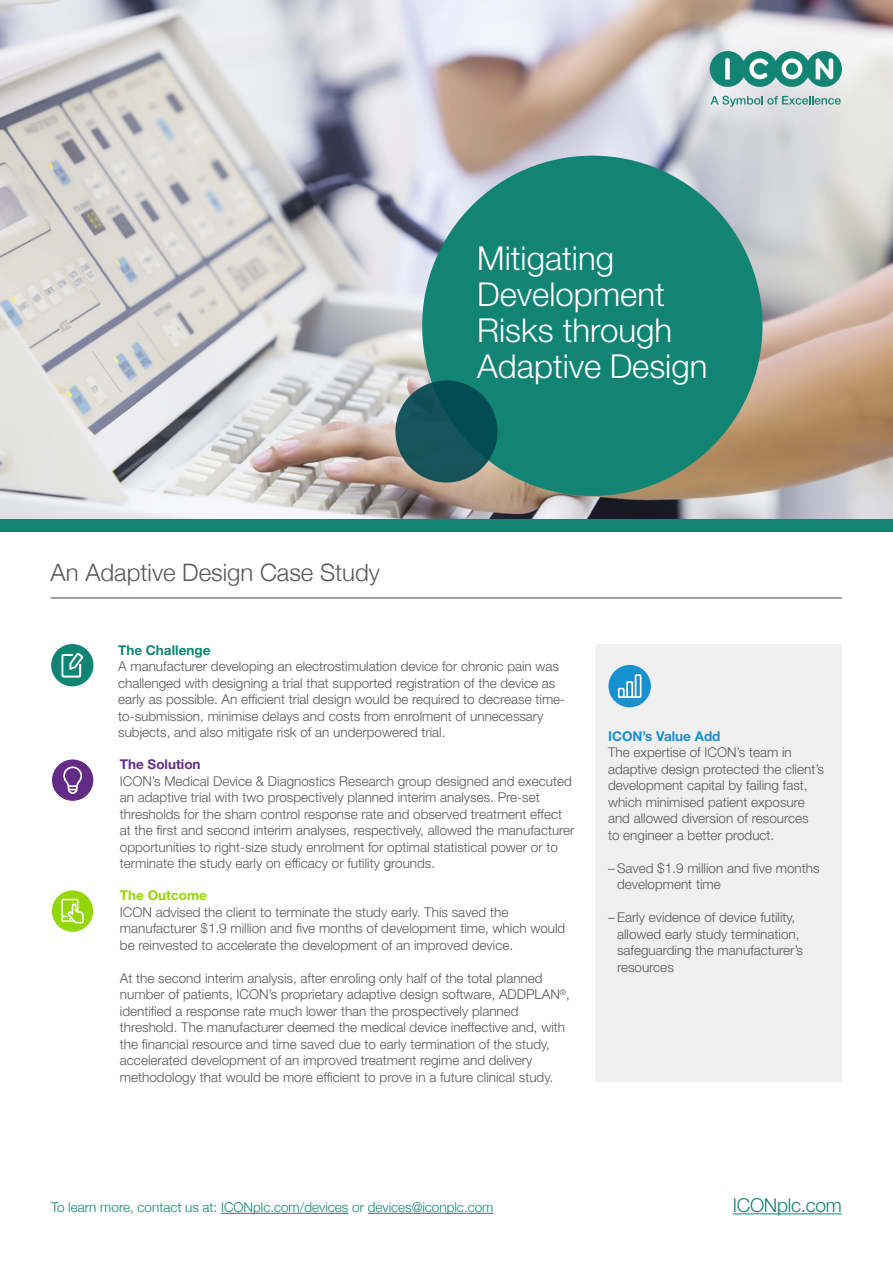
<style>
.page{position:relative;width:893px;height:1263px;background:#fff}
.page>*{position:absolute;margin:0;border:0;box-sizing:border-box;transform-origin:0 0}
.t1{font:300 33px/36px "Helvetica Neue LT Std";color:#fff}
.t2{font:300 24px "Helvetica Neue";color:#575756}
.t3{font:300 19.2px "Helvetica Neue LT Std";letter-spacing:-.015em;color:#128474}
.t4{font:300 13.5px/16.5px "Helvetica Neue LT Std";color:#575756}
.t5{font:300 13.5px "Helvetica Neue";color:#128474}
.t6{font:700 13.5px "Helvetica Neue LT Std";color:#1790d0}
.t7{font:700 13.5px "Helvetica Neue LT Std";color:#128474}
.t8{font:700 13.5px "Helvetica Neue LT Std";color:#632b86}
.t9{font:700 13.5px "Helvetica Neue LT Std";color:#94d60a}
</style>
<div class="page">
<img style="left:0;top:0;width:893px;height:519px">
<div style="left:595px;top:644px;width:247px;height:438px;background:#f0f0f0"></div>
<hr style="left:733px;top:1213px;width:109px;height:1px;background:#128474">
<div style="left:422px;top:156px;width:340px;height:340px;background:#128474;border-radius:50%"></div>
<svg style="left:395px;top:380px;width:103px;height:102px;fill:#155259"></svg>
<div style="left:0;top:519px;width:893px;height:12px;background:#128474"></div>
<div style="left:608px;top:665px;width:43px;height:42px;background:#1790d0;border-radius:50%"></div>
<svg style="left:618px;top:674px;width:23px;height:24px"></svg>
<hr style="left:221px;top:1213px;width:127px;height:1px;background:#128474">
<hr style="left:368px;top:1213px;width:125px;height:1px;background:#128474">
<div style="left:52px;top:759px;width:42px;height:42px;background:#632b86;border-radius:50%"></div>
<div style="left:51px;top:758px;width:43px;height:44px;border:1px solid #fff;border-radius:50%"></div>
<svg style="left:63px;top:766px;width:19px;height:28px"></svg>
<div style="left:51px;top:890px;width:43px;height:42px;background:#94d60a;border-radius:50%"></div>
<div style="left:51px;top:889px;width:43px;height:44px;border:1px solid #fff;border-radius:50%"></div>
<svg style="left:61px;top:899px;width:23px;height:24px"></svg>
<div style="left:51px;top:644px;width:42px;height:42px;background:#128474;border-radius:50%"></div>
<svg style="left:61px;top:653px;width:22px;height:24px"></svg>
<hr style="left:51px;top:597px;width:791px;height:1px;background:#575756">
<svg style="left:710px;top:96px;width:131px;height:11px"></svg>
<svg style="left:710px;top:51px;width:132px;height:36px"></svg>
<h2 class="t2" style="left:51px;top:553px;width:331px">An Adaptive Design Case Study</h2>
<h1 class="t1" style="left:477px;top:239px;width:232px">Mitigating<br>Development<br>Risks through<br>Adaptive Design</h1>
<p class="t7" style="left:118px;top:642px;width:94px">The Challenge</p>
<p class="t4" style="left:118px;top:658px;width:449px">A manufacturer developing an electrostimulation device for chronic pain was challenged with designing a trial that supported registration of the device as early as possible. An efficient trial design would be required to decrease time&shy;to-submission, minimise delays and costs from enrolment of unnecessary subjects, and also mitigate risk of an underpowered trial.</p>
<p class="t8" style="left:120px;top:756px;width:82px">The Solution</p>
<p class="t4" style="left:120px;top:772px;width:456px">ICON’s Medical Device &amp; Diagnostics Research group designed and executed an adaptive trial with two prospectively planned interim analyses. Pre-set thresholds for the sham control response rate and observed treatment effect at the first and second interim analyses, respectively, allowed the manufacturer opportunities to right-size study enrolment for optimal statistical power or to terminate the study early on efficacy or futility grounds.</p>
<p class="t9" style="left:120px;top:887px;width:88px">The Outcome</p>
<p class="t4" style="left:120px;top:903px;width:447px">ICON advised the client to terminate the study early. This saved the manufacturer $1.9 million and five months of development time, which would be reinvested to accelerate the development of an improved device.</p>
<p class="t4" style="left:120px;top:969px;width:451px">At the second interim analysis, after enroling only half of the total planned number of patients, ICON’s proprietary adaptive design software, ADDPLAN<sup>®</sup>, identified a response rate much lower than the prospectively planned threshold. The manufacturer deemed the medical device ineffective and, with the financial resource and time saved due to early termination of the study, accelerated development of an improved treatment regime and delivery methodology that would be more efficient to prove in a future clinical study.</p>
<p class="t6" style="left:608px;top:728px;width:114px">ICON’s Value Add</p>
<p class="t4" style="left:608px;top:744px;width:218px">The expertise of ICON’s team in adaptive design protected the client’s development capital by failing fast, which minimised patient exposure and allowed diversion of resources<br>to engineer a better product.</p>
<p class="t4" style="left:617px;top:859px;width:204px;text-indent:-9px">– Saved $1.9 million and five months development time</p>
<p class="t4" style="left:617px;top:909px;width:188px;text-indent:-9px">– Early evidence of device futility, allowed early study termination, safeguarding the manufacturer’s resources</p>
<p class="t5" style="left:51px;top:1196px;width:444px">To learn more, contact us at: ICONplc.com/devices or devices@iconplc.com</p>
<h3 class="t3" style="left:733px;top:1193px;width:111px">ICONplc.com</h3>
</div>
